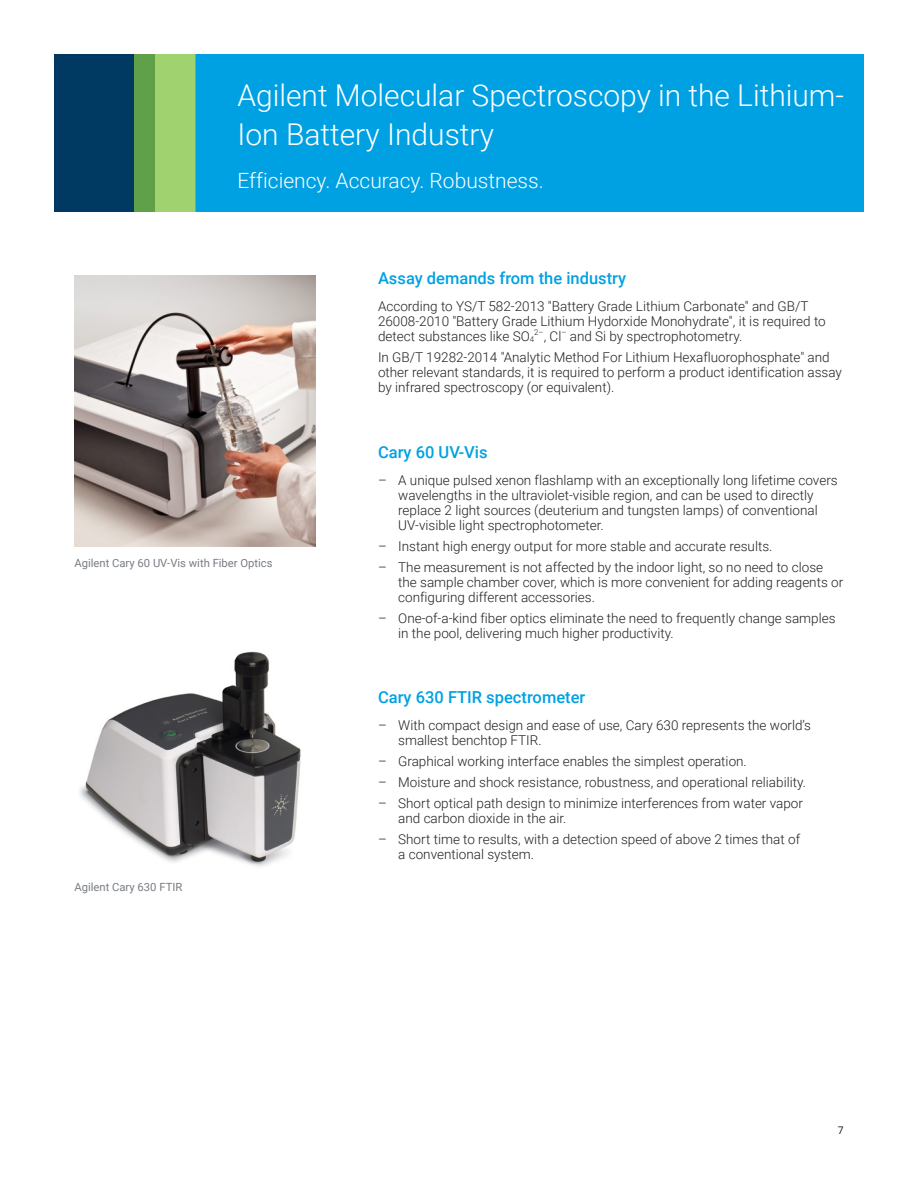
<style>
.page{position:relative;width:918px;height:1188px;background:#fff}
.page>*{position:absolute;margin:0;border:0;box-sizing:border-box;transform-origin:0 0}
.FLYER_front_photo_he{font:300 30px/39px "Roboto";color:#fff}
.FLYER_front_photo_su{font:300 21px "Roboto";color:#fff}
.BROCHURE_subhead_blu{font:500 16.5px "Roboto";color:#00a1e3}
.BROCHURE_text_black{font:300 13.5px/15px "Roboto";color:#231f20}
.BROCHURE_caption_gra{font:11.25px "Roboto";color:#787d83}
.t1{font:10.5px "Roboto";color:#231f20}
.BROCHURE_text_black-2{font:300 7.8px "Roboto";color:#231f20}
.s1{font-size:7.8px}
</style>
<div class="page">
<img style="left:75px;top:275px;width:240px;height:272px">
<img style="left:79px;top:651px;width:222px;height:216px">
<div style="left:196px;top:54px;width:668px;height:157px;background:#00a1e3"></div>
<div style="left:54px;top:54px;width:101px;height:157px;background:#003a63"></div>
<svg style="left:134px;top:54px;width:62px;height:157px;background:#89c061"></svg>
<p class="FLYER_front_photo_he" style="left:238px;top:75px;width:608px">Agilent Molecular Spectroscopy in the Lithium-<br>Ion Battery Industry</p>
<p class="FLYER_front_photo_su" style="left:238px;top:166px;width:308px">Efficiency. Accuracy. Robustness.</p>
<p class="BROCHURE_caption_gra" style="left:74px;top:555px;width:200px">Agilent Cary 60 UV-Vis with Fiber Optics</p>
<p class="BROCHURE_caption_gra" style="left:74px;top:879px;width:109px">Agilent Cary 630 FTIR</p>
<p class="BROCHURE_subhead_blu" style="left:378px;top:267px;width:250px">Assay demands from the industry</p>
<p class="BROCHURE_text_black" style="left:378px;top:298px;width:449px">According to YS/T 582-2013 "Battery Grade Lithium Carbonate" and GB/T<br>26008-2010 "Battery Grade Lithium Hydorxide Monohydrate", it is required to detect substances like SO<span class="s1">4</span></p>
<p class="BROCHURE_text_black-2" style="left:534px;top:326px;width:11px">2–</p>
<p class="BROCHURE_text_black" style="left:544px;top:328px;width:19px">, Cl</p>
<p class="BROCHURE_text_black-2" style="left:561px;top:326px;width:7px">–</p>
<p class="BROCHURE_text_black" style="left:570px;top:328px;width:174px">and Si by spectrophotometry.</p>
<p class="BROCHURE_text_black" style="left:378px;top:349px;width:466px">In GB/T 19282-2014 "Analytic Method For Lithium Hexafluorophosphate" and other relevant standards, it is required to perform a product identification assay by infrared spectroscopy (or equivalent).</p>
<p class="BROCHURE_subhead_blu" style="left:378px;top:440px;width:111px">Cary 60 UV-Vis</p>
<p class="BROCHURE_text_black" style="left:398px;top:472px;width:441px;text-indent:-20px">– A unique pulsed xenon flashlamp with an exceptionally long lifetime covers wavelengths in the ultraviolet-visible region, and can be used to directly replace 2 light sources (deuterium and tungsten lamps) of conventional UV-visible light spectrophotometer.</p>
<p class="BROCHURE_text_black" style="left:378px;top:538px;width:396px">– Instant high energy output for more stable and accurate results.</p>
<p class="BROCHURE_text_black" style="left:398px;top:559px;width:447px;text-indent:-20px">– The measurement is not affected by the indoor light, so no need to close the sample chamber cover, which is more convenient for adding reagents or configuring different accessories.</p>
<p class="BROCHURE_text_black" style="left:398px;top:610px;width:439px;text-indent:-20px">– One-of-a-kind fiber optics eliminate the need to frequently change samples in the pool, delivering much higher productivity.</p>
<p class="BROCHURE_subhead_blu" style="left:378px;top:686px;width:209px">Cary 630 FTIR spectrometer</p>
<p class="BROCHURE_text_black" style="left:398px;top:717px;width:414px;text-indent:-20px">– With compact design and ease of use, Cary 630 represents the world’s smallest benchtop FTIR.</p>
<p class="BROCHURE_text_black" style="left:378px;top:753px;width:370px">– Graphical working interface enables the simplest operation.</p>
<p class="BROCHURE_text_black" style="left:378px;top:774px;width:430px">– Moisture and shock resistance, robustness, and operational reliability.</p>
<p class="BROCHURE_text_black" style="left:398px;top:795px;width:406px;text-indent:-20px">– Short optical path design to minimize interferences from water vapor and carbon dioxide in the air.</p>
<p class="BROCHURE_text_black" style="left:398px;top:831px;width:403px;text-indent:-20px">– Short time to results, with a detection speed of above 2 times that of a conventional system.</p>
<p class="t1" style="left:838px;top:1123px;width:7px">7</p>
</div>
